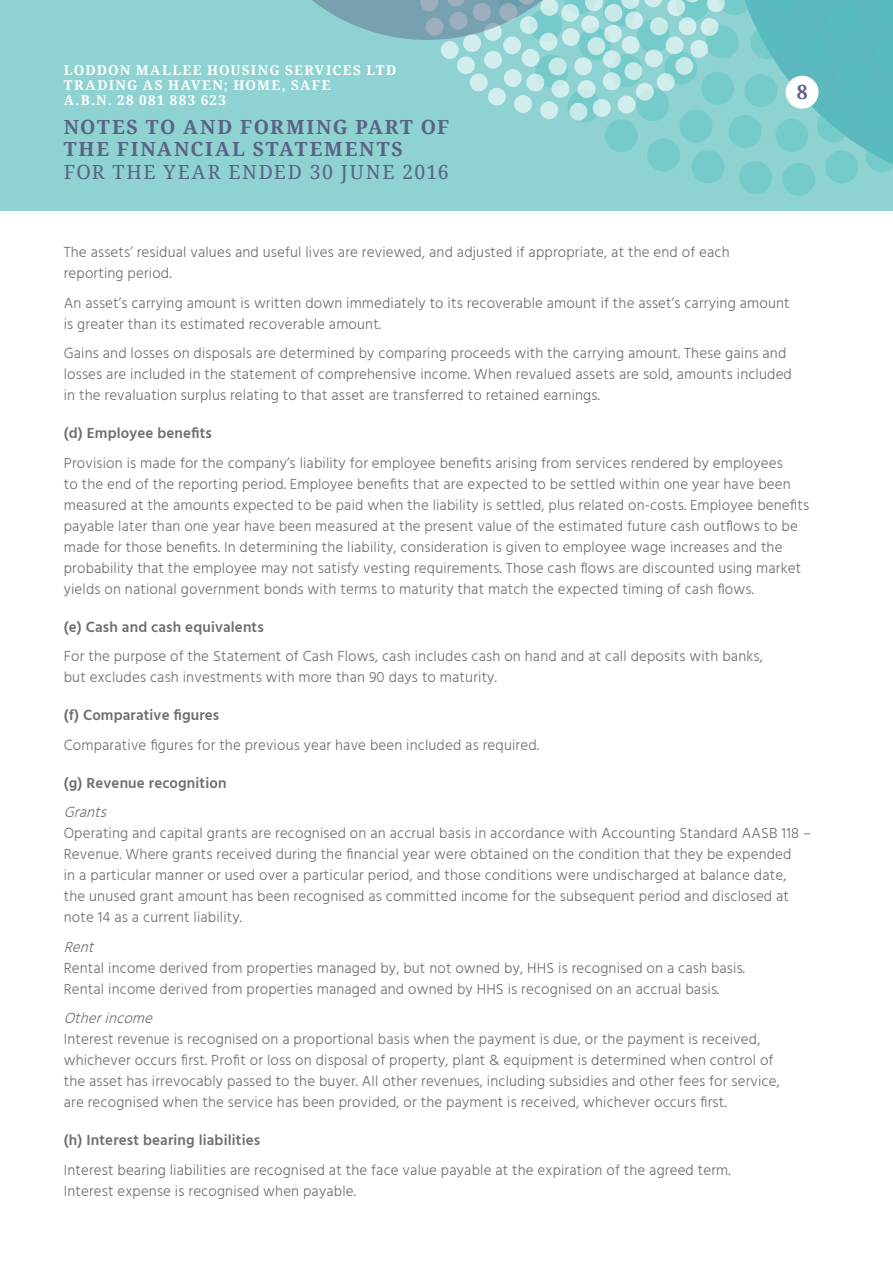
<style>
.page{position:relative;width:893px;height:1263px;background:#fff}
.page>*{position:absolute;margin:0;border:0;box-sizing:border-box;transform-origin:0 0}
.t1{font:700 19.5px/22.5px "Noto Serif";letter-spacing:.095em;color:#5b6286}
.t2{font:19.5px "Noto Serif";letter-spacing:.085em;color:#5b6286}
.t3{font:300 15px/21px "Hind";letter-spacing:.01em;color:#6c6d70}
.t4{font:600 15px "Hind";letter-spacing:.01em;color:#6c6d70}
.t5{font:italic 300 15px "Hind";color:#6c6d70}
.t6{font:700 13.5px/15px "Noto Serif";letter-spacing:.1em;color:#fff}
</style>
<div class="page">
<div style="left:0;top:0;width:893px;height:210px;background:#8ed2d1"></div>
<svg style="left:312px;top:0;width:581px;height:196px"></svg>
<div style="left:786px;top:76px;width:33px;height:33px;background:#fff;border-radius:50%"></div>
<p class="t6" style="left:64px;top:62px;width:334px">LODDON MALLEE HOUSING SERVICES LTD<br>TRADING AS HAVEN; HOME, SAFE<br>A.B.N. 28 081 883 623</p>
<h1 class="t1" style="left:64px;top:115px;width:387px">NOTES TO AND FORMING PART OF<br>THE FINANCIAL STATEMENTS</h1>
<h1 class="t2" style="left:64px;top:158px;width:386px">FOR THE YEAR ENDED 30 JUNE 2016</h1>
<h1 class="t1" style="left:797px;top:80px;width:12px">8</h1>
<p class="t3" style="left:64px;top:243px;width:667px">The assets’ residual values and useful lives are reviewed, and adjusted if appropriate, at the end of each reporting period.</p>
<p class="t3" style="left:64px;top:293px;width:727px">An asset’s carrying amount is written down immediately to its recoverable amount if the asset’s carrying amount is greater than its estimated recoverable amount.</p>
<p class="t3" style="left:64px;top:344px;width:730px">Gains and losses on disposals are determined by comparing proceeds with the carrying amount. These gains and losses are included in the statement of comprehensive income. When revalued assets are sold, amounts included in the revaluation surplus relating to that asset are transferred to retained earnings.</p>
<p class="t4" style="left:64px;top:424px;width:150px">(d) Employee benefits</p>
<p class="t3" style="left:64px;top:453px;width:747px">Provision is made for the company’s liability for employee benefits arising from services rendered by employees<br>to the end of the reporting period. Employee benefits that are expected to be settled within one year have been measured at the amounts expected to be paid when the liability is settled, plus related on-costs. Employee benefits payable later than one year have been measured at the present value of the estimated future cash outflows to be made for those benefits. In determining the liability, consideration is given to employee wage increases and the probability that the employee may not satisfy vesting requirements. Those cash flows are discounted using market yields on national government bonds with terms to maturity that match the expected timing of cash flows.</p>
<p class="t4" style="left:64px;top:618px;width:202px">(e) Cash and cash equivalents</p>
<p class="t3" style="left:64px;top:647px;width:701px">For the purpose of the Statement of Cash Flows, cash includes cash on hand and at call deposits with banks, but excludes cash investments with more than 90 days to maturity.</p>
<p class="t4" style="left:64px;top:706px;width:157px">(f) Comparative figures</p>
<p class="t3" style="left:64px;top:735px;width:477px">Comparative figures for the previous year have been included as required.</p>
<p class="t4" style="left:64px;top:774px;width:164px">(g) Revenue recognition</p>
<p class="t5" style="left:64px;top:802px;width:50px">Grants</p>
<p class="t3" style="left:64px;top:824px;width:749px">Operating and capital grants are recognised on an accrual basis in accordance with Accounting Standard AASB 118 – Revenue. Where grants received during the financial year were obtained on the condition that they be expended<br>in a particular manner or used over a particular period, and those conditions were undischarged at balance date, the unused grant amount has been recognised as committed income for the subsequent period and disclosed at note 14 as a current liability.</p>
<p class="t5" style="left:64px;top:937px;width:37px">Rent</p>
<p class="t3" style="left:64px;top:958px;width:683px">Rental income derived from properties managed by, but not owned by, HHS is recognised on a cash basis.<br>Rental income derived from properties managed and owned by HHS is recognised on an accrual basis.</p>
<p class="t5" style="left:64px;top:1008px;width:96px">Otherincome</p>
<p class="t3" style="left:64px;top:1030px;width:718px">Interest revenue is recognised on a proportional basis when the payment is due, or the payment is received, whichever occurs first. Profit or loss on disposal of property, plant &amp; equipment is determined when control of the asset has irrevocably passed to the buyer. All other revenues, including subsidies and other fees for service, are recognised when the service has been provided, or the payment is received, whichever occurs first.</p>
<p class="t4" style="left:64px;top:1131px;width:198px">(h) Interest bearing liabilities</p>
<p class="t3" style="left:64px;top:1160px;width:668px">Interest bearing liabilities are recognised at the face value payable at the expiration of the agreed term.<br>Interest expense is recognised when payable.</p>
</div>
